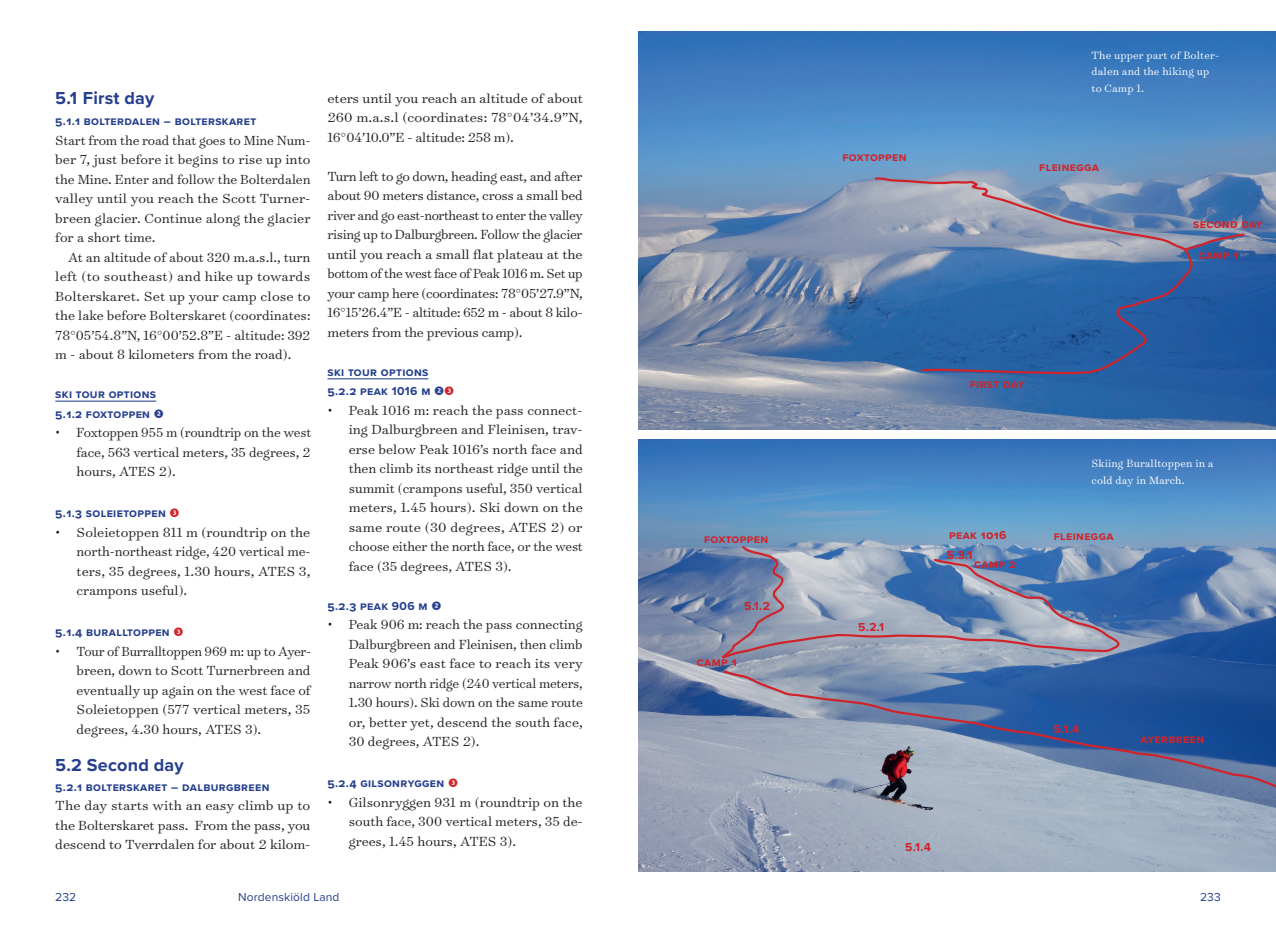
<style>
.page{position:relative;width:1276px;height:927px;background:#fff}
.page>*{position:absolute;margin:0;border:0;box-sizing:border-box;transform-origin:0 0}
.t1{font:700 18px "Proxima Nova";color:#253f8e}
.t2{font:300 15px/19.5px "Surveyor Text";letter-spacing:-.005em;color:#231f20;text-align:justify}
.t3{font:300 15px/19.5px "Surveyor Text";letter-spacing:-.005em;color:#231f20;text-align:justify;scale:.96 1}
.t4{font:300 15px "Surveyor Text";letter-spacing:.015em;color:#231f20}
.t5{font:700 12px/19.5px "Proxima Nova";letter-spacing:.03em;color:#253f8e}
.t6{font:700 12px "Proxima Nova";letter-spacing:.03em;color:#d1232a}
.t7{font:300 12px/16.5px "Surveyor Text";letter-spacing:.01em;color:#fff}
.t8{font:12px "Proxima Nova";letter-spacing:.01em;color:#253f8e}
.s1{font-family:"Fedra Sans Std";font-weight:500}
.s2{font-family:"Fedra Sans Std";font-weight:500;color:#d1232a}
</style>
<div class="page">
<hr style="left:55px;top:401px;width:101px;height:1px;background:#253f8e">
<img style="left:638px;top:439px;width:638px;height:433px">
<svg style="left:719px;top:544px;width:403px;height:117px;background:#8695b3"></svg>
<svg style="left:721px;top:671px;width:555px;height:126px;background:#677fa7"></svg>
<img style="left:638px;top:32px;width:638px;height:397px">
<svg style="left:873px;top:176px;width:321px;height:199px;background:#577aa9"></svg>
<svg style="left:1183px;top:232px;width:63px;height:20px"></svg>
<hr style="left:327px;top:378px;width:101px;height:1px;background:#253f8e">
<p class="t1" style="left:55px;top:84px;width:101px">5.1 First day</p>
<p class="t5" style="left:55px;top:111px;width:202px">5.1.1 bolterdalen – bolterskaret</p>
<p class="t2" style="left:55px;top:130px;width:257px">Start from the road that goes to Mine Num-</p>
<p class="t2" style="left:55px;top:149px;width:257px">ber 7, just before it begins to rise up into</p>
<p class="t2" style="left:55px;top:169px;width:257px">the Mine. Enter and follow the Bolterdalen</p>
<p class="t2" style="left:55px;top:188px;width:257px">valley until you reach the Scott Turner-</p>
<p class="t2" style="left:55px;top:208px;width:257px">breen glacier. Continue along the glacier</p>
<p class="t2" style="left:55px;top:227px;width:102px">for a short time.</p>
<p class="t2" style="left:68px;top:247px;width:244px">At an altitude of about 320 m.a.s.l., turn</p>
<p class="t4" style="left:55px;top:267px;width:257px">left (to southeast) and hike up towards</p>
<p class="t2" style="left:55px;top:286px;width:257px">Bolterskaret. Set up your camp close to</p>
<p class="t2" style="left:55px;top:305px;width:257px">the lake before Bolterskaret (coordinates:</p>
<p class="t2" style="left:55px;top:325px;width:257px">78°05’54.8”N, 16°00’52.8”E - altitude: 392</p>
<p class="t2" style="left:55px;top:344px;width:238px">m - about 8 kilometers from the road).</p>
<p class="t5" style="left:55px;top:384px;width:110px">ski tour options<br>5.1.2 foxtoppen <span class="s1">➋</span></p>
<p class="t3" style="left:77px;top:422px;width:246px;text-indent:-21px">• Foxtoppen 955 m (roundtrip on the west face, 563 vertical meters, 35 degrees, 2 hours, ATES 2).</p>
<p class="t5" style="left:55px;top:503px;width:126px">5.1.3 soleietoppen <span class="s2">➌</span></p>
<p class="t2" style="left:77px;top:522px;width:235px;text-indent:-21px">• Soleietoppen 811 m (roundtrip on the north-northeast ridge, 420 vertical me&shy;ters, 35 degrees, 1.30 hours, ATES 3, crampons useful).</p>
<p class="t5" style="left:55px;top:622px;width:130px">5.1.4 buralltoppen <span class="s2">➌</span></p>
<p class="t3" style="left:77px;top:641px;width:246px;text-indent:-21px">• Tour of Burralltoppen 969 m: up to Ayer&shy;breen, down to Scott Turnerbreen and eventually up again on the west face of Soleietoppen (577 vertical meters, 35 degrees, 4.30 hours, ATES 3).</p>
<p class="t1" style="left:55px;top:752px;width:130px">5.2 Second day</p>
<p class="t5" style="left:55px;top:777px;width:216px">5.2.1 bolterskaret – dalburgbreen</p>
<p class="t2" style="left:55px;top:795px;width:257px">The day starts with an easy climb up to the Bolterskaret pass. From the pass, you descend to Tverrdalen for about 2 kilom-</p>
<p class="t2" style="left:327px;top:88px;width:257px">eters until you reach an altitude of about 260 m.a.s.l (coordinates: 78°04’34.9”N, 16°04’10.0”E - altitude: 258 m).</p>
<p class="t2" style="left:327px;top:166px;width:257px">Turn left to go down, heading east, and after about 90 meters distance, cross a small bed river and go east-northeast to enter the valley rising up to Dalburgbreen. Follow the glacier until you reach a small flat plateau at the bottom of the west face of Peak 1016 m. Set up your camp here (coordinates: 78°05’27.9”N, 16°15’26.4”E - altitude: 652 m - about 8 kilo&shy;meters from the previous camp).</p>
<p class="t5" style="left:327px;top:362px;width:128px">ski tour options<br>5.2.2 peak 1016 m <span class="s1">➋</span><span class="s2">➌</span></p>
<p class="t2" style="left:349px;top:400px;width:235px;text-indent:-21px">• Peak 1016 m: reach the pass connect&shy;ing Dalburgbreen and Fleinisen, trav&shy;erse below Peak 1016’s north face and then climb its northeast ridge until the summit (crampons useful, 350 vertical meters, 1.45 hours). Ski down on the same route (30 degrees, ATES 2) or choose either the north face, or the west face (35 degrees, ATES 3).</p>
<p class="t5" style="left:327px;top:596px;width:115px">5.2.3 peak 906 m <span class="s1">➋</span></p>
<p class="t2" style="left:349px;top:614px;width:235px;text-indent:-21px">• Peak 906 m: reach the pass connecting Dalburgbreen and Fleinisen, then climb Peak 906’s east face to reach its very narrow north ridge (240 vertical meters, 1.30 hours). Ski down on the same route or, better yet, descend the south face, 30 degrees, ATES 2).</p>
<p class="t5" style="left:327px;top:773px;width:132px">5.2.4 gilsonryggen <span class="s2">➌</span></p>
<p class="t2" style="left:349px;top:792px;width:235px;text-indent:-21px">• Gilsonryggen 931 m (roundtrip on the south face, 300 vertical meters, 35 de&shy;grees, 1.45 hours, ATES 3).</p>
<p class="t6" style="left:704px;top:530px;width:66px">foxtoppen</p>
<p class="t6" style="left:744px;top:597px;width:27px">5.1.2</p>
<p class="t6" style="left:697px;top:653px;width:41px">camp 1</p>
<p class="t6" style="left:842px;top:148px;width:66px">foxtoppen</p>
<p class="t7" style="left:1091px;top:46px;width:129px">The upper part of Bolter&shy;dalen and the hiking up to Camp 1.</p>
<p class="t6" style="left:1039px;top:158px;width:61px">fleinegga</p>
<p class="t6" style="left:1193px;top:215px;width:71px">second day</p>
<p class="t6" style="left:1198px;top:246px;width:41px">camp 1</p>
<p class="t6" style="left:858px;top:618px;width:27px">5.2.1</p>
<p class="t6" style="left:970px;top:375px;width:56px">first day</p>
<p class="t7" style="left:1091px;top:455px;width:124px">Skiing Buralltoppen in a cold day in March.</p>
<p class="t6" style="left:949px;top:526px;width:59px">peak 1016</p>
<p class="t6" style="left:1053px;top:527px;width:61px">fleinegga</p>
<p class="t6" style="left:946px;top:546px;width:27px">5.3.1</p>
<p class="t6" style="left:974px;top:555px;width:43px">camp 2</p>
<p class="t6" style="left:1053px;top:720px;width:27px">5.1.4</p>
<p class="t6" style="left:1140px;top:730px;width:65px">ayerbreen</p>
<p class="t6" style="left:905px;top:838px;width:27px">5.1.4</p>
<p class="t8" style="left:55px;top:888px;width:23px">232</p>
<p class="t8" style="left:238px;top:888px;width:103px">Nordenskiöld Land</p>
<p class="t8" style="left:1200px;top:888px;width:22px">233</p>
</div>
